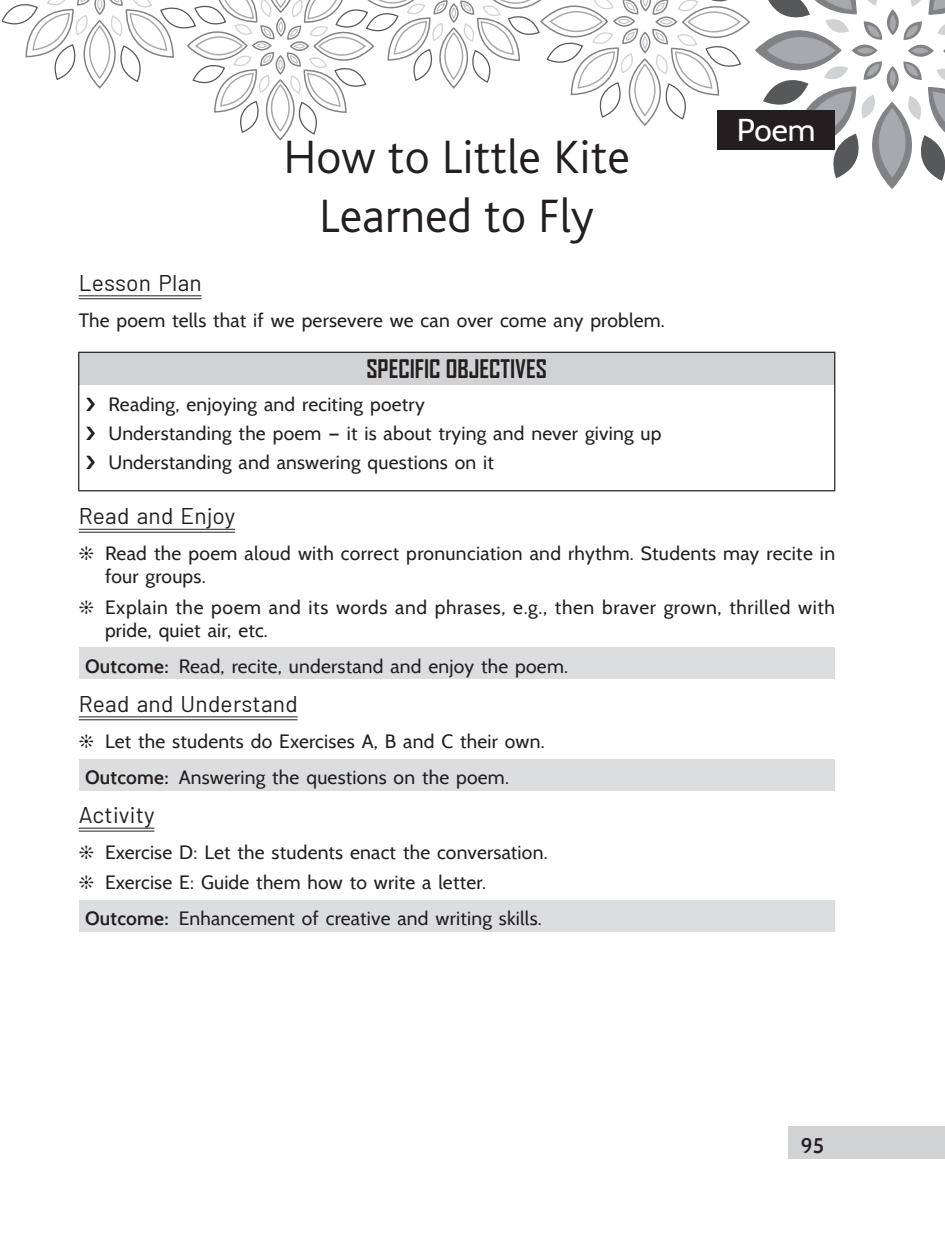
<style>
.page{position:relative;width:945px;height:1260px;background:#fff}
.page>*{position:absolute;margin:0;border:0;box-sizing:border-box;transform-origin:0 0}
.Chapter_head{font:300 49px/58.8px "Bliss Icelandic";color:#231f20;text-align:center}
.t1{font:31.5px "Cabin";color:#fff}
.t2{font:700 24.5px "Agency FB";color:#231f20}
.Heading_2{font:22.75px "Barlow";letter-spacing:.01em;color:#231f20}
.Exercise_1{font:600 21px "Cabin";color:#231f20}
.Body_text{font:19.25px/23.1px "Cabin";letter-spacing:.01em;color:#231f20}
.Specific_Objective{font:19.25px "Cabin";letter-spacing:.01em;color:#231f20}
.Body_text-2{font:19.25px/23.1px "Cabin";letter-spacing:.03em;color:#231f20}
.s1{font-weight:600}
</style>
<div class="page">
<svg style="left:3px;top:0;width:942px;height:189px"></svg>
<div style="left:788px;top:1126px;width:157px;height:33px;background:#d1d2d4"></div>
<hr style="left:79px;top:296px;width:123px;height:1px;background:#231f20">
<hr style="left:79px;top:298px;width:123px;height:1px;background:#231f20">
<hr style="left:79px;top:529px;width:156px;height:1px;background:#231f20">
<hr style="left:79px;top:532px;width:156px;height:1px;background:#231f20">
<hr style="left:79px;top:717px;width:219px;height:1px;background:#231f20">
<hr style="left:79px;top:720px;width:219px;height:1px;background:#231f20">
<hr style="left:79px;top:828px;width:75px;height:1px;background:#231f20">
<hr style="left:79px;top:831px;width:75px;height:1px;background:#231f20">
<div style="left:79px;top:352px;width:756px;height:33px;background:#d1d2d4"></div>
<hr style="left:78px;top:352px;width:757px;height:1px;background:#231f20">
<hr style="left:78px;top:353px;width:1px;height:32px;background:#231f20">
<hr style="left:834px;top:353px;width:1px;height:32px;background:#231f20">
<hr style="left:78px;top:385px;width:1px;height:105px;background:#231f20">
<hr style="left:834px;top:385px;width:1px;height:105px;background:#231f20">
<hr style="left:78px;top:490px;width:757px;height:1px;background:#231f20">
<div style="left:79px;top:648px;width:756px;height:31px;background:#dcdddf"></div>
<div style="left:79px;top:759px;width:756px;height:31px;background:#dcdddf"></div>
<div style="left:79px;top:900px;width:756px;height:32px;background:#dcdddf"></div>
<div style="left:718px;top:110px;width:117px;height:40px;background:#231f20"></div>
<p class="Chapter_head" style="left:283px;top:128px;width:348px">How to Little Kite<br>Learned to Fly</p>
<p class="t1" style="left:737px;top:110px;width:80px">Poem</p>
<p class="Heading_2" style="left:79px;top:268px;width:125px">Lesson Plan</p>
<p class="Body_text" style="left:79px;top:308px;width:588px">The poem tells that if we persevere we can over come any problem.</p>
<p class="t2" style="left:366px;top:354px;width:182px">SPECIFIC OBJECTIVES</p>
<p class="Specific_Objective" style="left:108px;top:392px;width:318px">Reading, enjoying and reciting poetry</p>
<p class="Specific_Objective" style="left:108px;top:421px;width:555px">Understanding the poem — it is about trying and never giving up</p>
<p class="Specific_Objective" style="left:108px;top:451px;width:387px">Understanding and answering questions on it</p>
<p class="Heading_2" style="left:79px;top:502px;width:158px">Read and Enjoy</p>
<p class="Body_text" style="left:105px;top:542px;width:732px">Read the poem aloud with correct pronunciation and rhythm. Students may recite in four groups.</p>
<p class="Body_text-2" style="left:105px;top:595px;width:732px">Explain the poem and its words and phrases, e.g., then braver grown, thrilled with pride, quiet air, etc.</p>
<p class="Body_text" style="left:85px;top:654px;width:485px"><span class="s1">Outcome:</span> Read, recite, understand and enjoy the poem.</p>
<p class="Heading_2" style="left:79px;top:689px;width:221px">Read and Understand</p>
<p class="Body_text" style="left:105px;top:730px;width:441px">Let the students do Exercises A, B and C their own.</p>
<p class="Body_text" style="left:85px;top:765px;width:425px"><span class="s1">Outcome:</span> Answering the questions on the poem.</p>
<p class="Heading_2" style="left:79px;top:801px;width:77px">Activity</p>
<p class="Body_text" style="left:105px;top:841px;width:444px">Exercise D: Let the students enact the conversation.</p>
<p class="Body_text" style="left:105px;top:871px;width:383px">Exercise E: Guide them how to write a letter.</p>
<p class="Body_text" style="left:85px;top:907px;width:458px"><span class="s1">Outcome:</span> Enhancement of creative and writing skills.</p>
<p class="Exercise_1" style="left:801px;top:1133px;width:25px">95</p>
</div>
